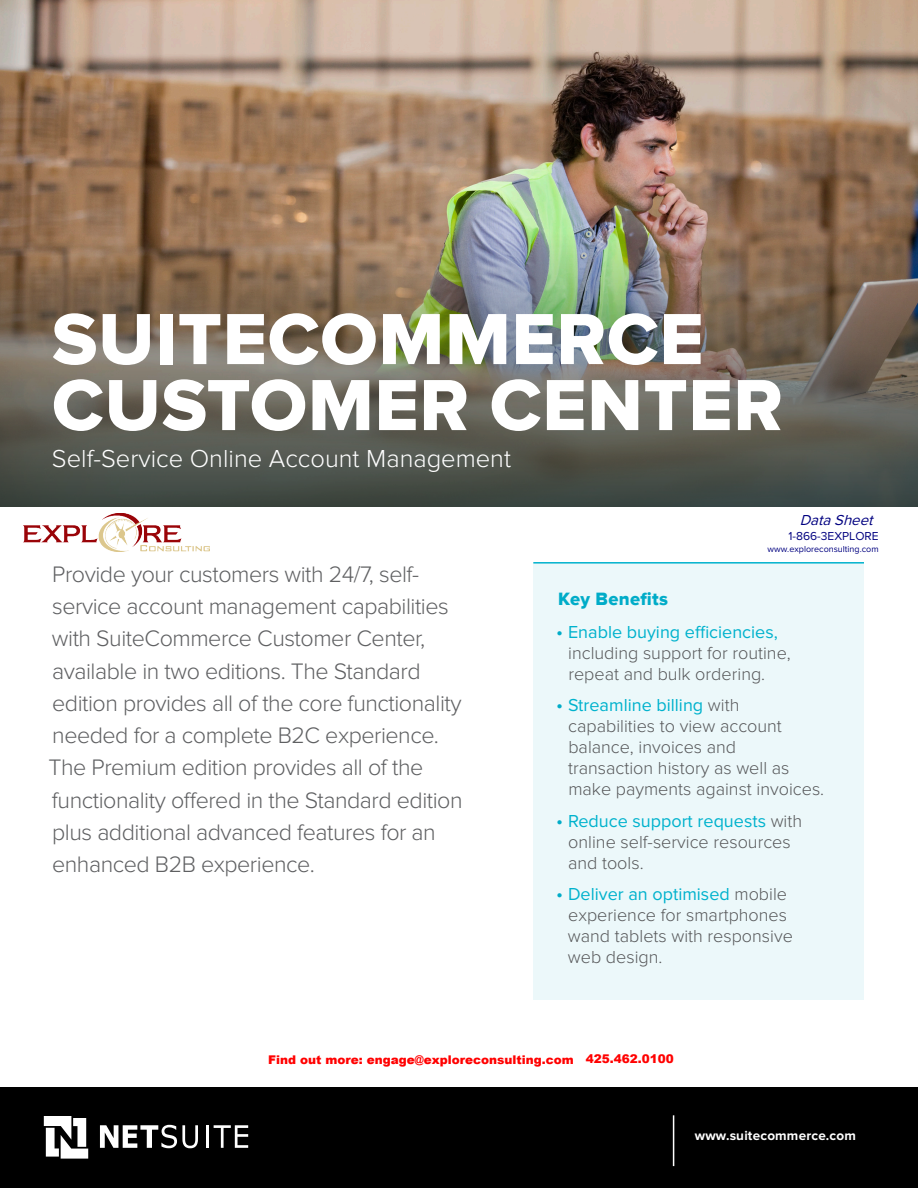
<style>
.page{position:relative;width:918px;height:1188px;background:#fff}
.page>*{position:absolute;margin:0;border:0;box-sizing:border-box;transform-origin:0 0}
.t1{font:75px/66px "Proxima Nova Extrabld";letter-spacing:.01em;color:#fff}
.t2{font:300 25.5px "Proxima Nova";color:#fff}
.t3{font:300 23.25px/32.2px "Proxima Nova";letter-spacing:-.02em;color:#5f6062}
.t4{font:18.3px "Proxima Nova Extrabld";letter-spacing:.02em;color:#00acc8}
.Body{font:300 18px/21px "Proxima Nova";color:#57585a}
.t5{font:italic 15px "Proxima Nova";color:#000080}
.t6{font:700 13.5px "Proxima Nova";letter-spacing:.015em;color:#fff}
.t7{font:900 12px "Arial";color:#f00}
.t8{font:12px "Proxima Nova";color:#000080}
.t9{font:9px "Proxima Nova";color:#000080}
.s1{font-weight:400;font-size:19.5px;color:#00acc8}
.s2{font-weight:400;color:#00b2cd}
</style>
<div class="page">
<img style="left:0;top:0;width:918px;height:230px">
<div style="left:533px;top:563px;width:331px;height:437px;background:#ecf8fa"></div>
<hr style="left:533px;top:562px;width:331px;height:2px;background:#00b2cd">
<div style="left:0;top:1087px;width:918px;height:101px;background:#000"></div>
<svg style="left:44px;top:1116px;width:44px;height:43px"></svg>
<svg style="left:100px;top:1125px;width:98px;height:23px"></svg>
<hr style="left:206px;top:1125px;width:3px;height:23px;background:#fff">
<svg style="left:214px;top:1125px;width:34px;height:23px"></svg>
<hr style="left:673px;top:1115px;width:1px;height:51px;background:#fff">
<img style="left:0;top:230px;width:918px;height:277px">
<img style="left:23px;top:513px;width:187px;height:39px">
<p class="t1" style="left:52px;top:308px;width:733px">SUITECOMMERCE<br>CUSTOMER CENTER</p>
<p class="t2" style="left:52px;top:444px;width:461px">Self-Service Online Account Management</p>
<p class="t3" style="left:49px;top:558px;width:416px">Provide your customers with 24/7, self&shy;service account management capabilities with SuiteCommerce Customer Center, available in two editions. The Standard edition provides all of the core functionality needed for a complete B2C experience.<br>The Premium edition provides all of the functionality offered in the Standard edition plus additional advanced features for an enhanced B2B experience.</p>
<p class="t5" style="left:800px;top:511px;width:79px">DataSheet</p>
<p class="t8" style="left:788px;top:529px;width:92px">1-866-3EXPLORE</p>
<p class="t9" style="left:768px;top:543px;width:113px">www.exploreconsulting.com</p>
<p class="t4" style="left:558px;top:589px;width:111px">Key Benefits</p>
<p class="Body" style="left:568px;top:622px;width:224px;text-indent:-12px"><span class="s1">•</span> <span class="s2">Enable buying efficiencies, </span>including support for routine, repeat and bulk ordering.</p>
<p class="Body" style="left:568px;top:695px;width:258px;text-indent:-12px"><span class="s1">•</span> <span class="s2">Streamline billing</span> with capabilities to view account balance, invoices and transaction history as well as make payments against invoices.</p>
<p class="Body" style="left:568px;top:811px;width:236px;text-indent:-12px"><span class="s1">•</span> <span class="s2">Reduce support requests</span> with online self-service resources and tools.</p>
<p class="Body" style="left:568px;top:884px;width:227px;text-indent:-12px"><span class="s1">•</span> <span class="s2">Deliver an optimised</span> mobile experience for smartphones wand tablets with responsive web design.</p>
<p class="t7" style="left:268px;top:1051px;width:407px">Find out more: engage@exploreconsulting.com 425.462.0100</p>
<p class="t6" style="left:695px;top:1128px;width:163px">www.suitecommerce.com</p>
</div>
